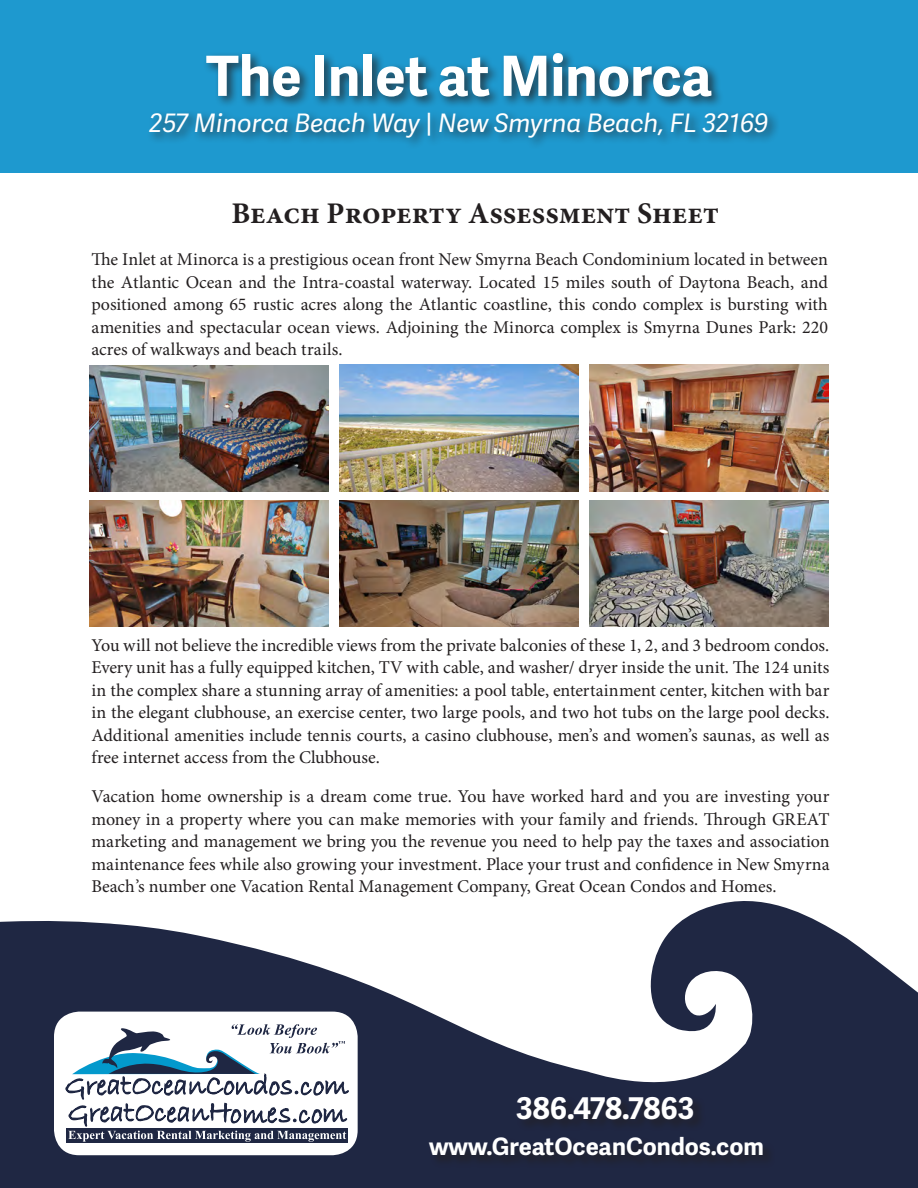
<style>
.page{position:relative;width:918px;height:1188px;background:#fff}
.page>*{position:absolute;margin:0;border:0;box-sizing:border-box;transform-origin:0 0}
.t1{font:700 55.5px "Adelle Sans";color:#fff}
.t2{font:700 30px "Minion Pro";color:#231f20}
.t3{font:700 30px "Adelle Sans";color:#fff}
.t4{font:italic 25.5px "Adelle Sans";color:#fff}
.t5{font:700 24px "Adelle Sans";color:#fff}
.t6{font:18px/22.5px "Minion Pro";letter-spacing:-.005em;color:#231f20;text-align:justify}
.s1{font-style:normal}
</style>
<div class="page">
<svg style="left:0;top:901px;width:918px;height:287px;fill:#1f2743"></svg>
<div style="left:0;top:0;width:918px;height:173px;background:#1e99cf"></div>
<div style="left:54px;top:1012px;width:304px;height:143px;background:#fff;border-radius:25px"></div>
<div style="left:516px;top:1096px;width:190px;height:36px;background:#1f253a"></div>
<div style="left:429px;top:1137px;width:347px;height:31px;background:#1f253c"></div>
<div style="left:66px;top:1129px;width:282px;height:14px;background:#1f2743"></div>
<svg style="left:61px;top:1011px;width:289px;height:131px"></svg>
<div style="left:146px;top:49px;width:634px;height:101px;background:#231f20;opacity:.75"></div>
<img style="left:89px;top:365px;width:240px;height:126px">
<img style="left:89px;top:500px;width:240px;height:127px">
<img style="left:339px;top:365px;width:240px;height:126px">
<img style="left:339px;top:500px;width:240px;height:127px">
<img style="left:589px;top:365px;width:240px;height:126px">
<img style="left:589px;top:500px;width:240px;height:127px">
<h1 class="t1" style="left:206px;top:35px;width:508px">The Inlet at Minorca</h1>
<h3 class="t4" style="left:149px;top:105px;width:621px">257 Minorca Beach Way <span class="s1">|</span> New Smyrna Beach, FL 32169</h3>
<h2 class="t2" style="left:231px;top:192px;width:489px">Beach Property Assessment Sheet</h2>
<p class="t6" style="left:92px;top:248px;width:738px">The Inlet at Minorca is a prestigious ocean front New Smyrna Beach Condominium located in between the Atlantic Ocean and the Intra-coastal waterway. Located 15 miles south of Daytona Beach, and positioned among 65 rustic acres along the Atlantic coastline, this condo complex is bursting with amenities and spectacular ocean views. Adjoining the Minorca complex is Smyrna Dunes Park: 220 acres of walkways and beach trails.</p>
<p class="t6" style="left:92px;top:634px;width:740px">You will not believe the incredible views from the private balconies of these 1, 2, and 3 bedroom condos.<br>Every unit has a fully equipped kitchen, TV with cable, and washer/ dryer inside the unit. The 124 units in the complex share a stunning array of amenities: a pool table, entertainment center, kitchen with bar in the elegant clubhouse, an exercise center, two large pools, and two hot tubs on the large pool decks.<br>Additional amenities include tennis courts, a casino clubhouse, men’s and women’s saunas, as well as free internet access from the Clubhouse.</p>
<p class="t6" style="left:92px;top:785px;width:740px">Vacation home ownership is a dream come true. You have worked hard and you are investing your money in a property where you can make memories with your family and friends. Through GREAT marketing and management we bring you the revenue you need to help pay the taxes and association maintenance fees while also growing your investment. Place your trust and confidence in New Smyrna Beach’s number one Vacation Rental Management Company, Great Ocean Condos and Homes.</p>
<h2 class="t3" style="left:516px;top:1086px;width:180px">386.478.7863</h2>
<h3 class="t5" style="left:429px;top:1129px;width:336px">www.GreatOceanCondos.com</h3>
</div>
